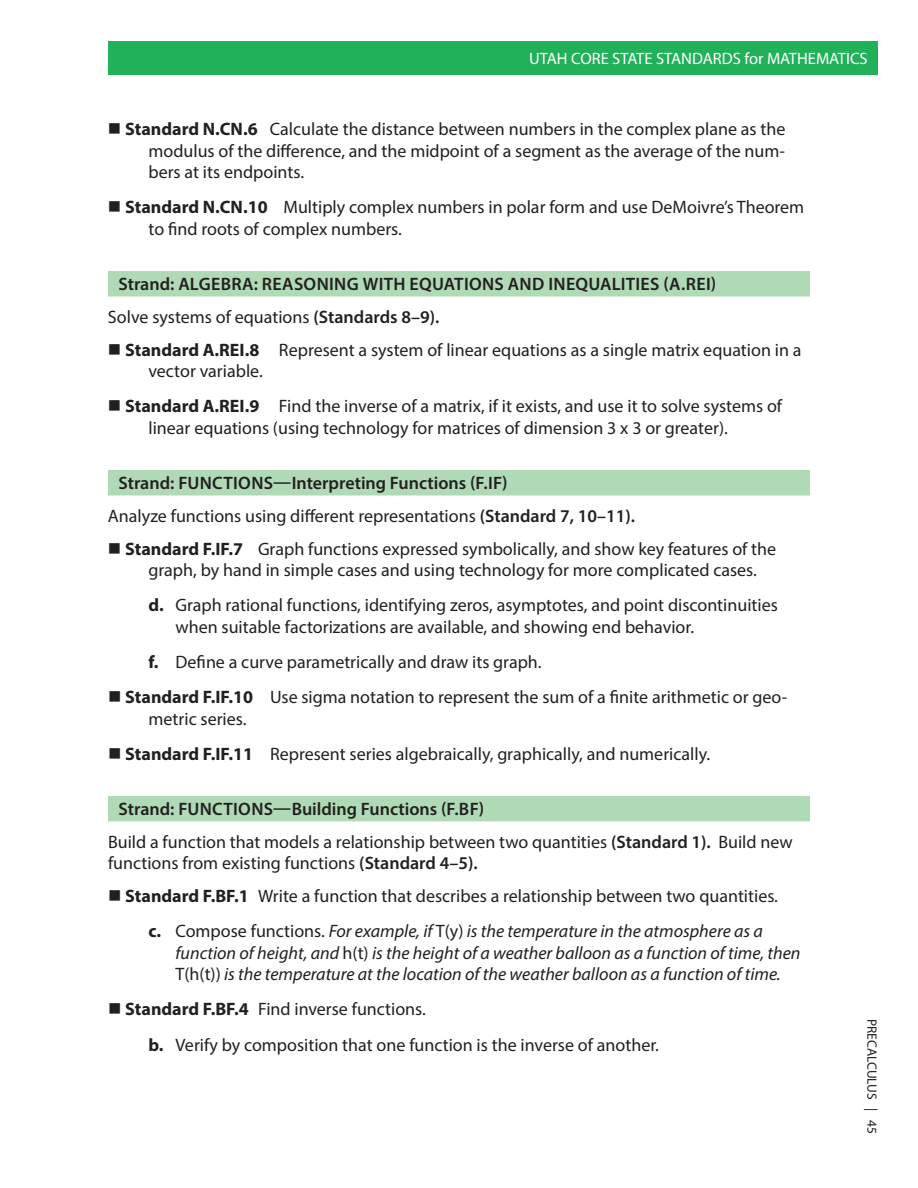
<style>
.page{position:relative;width:918px;height:1188px;background:#fff}
.page>*{position:absolute;margin:0;border:0;box-sizing:border-box;transform-origin:0 0}
.t1{font:18px/21.6px "Myriad Pro";color:#231f20}
.t2{font:italic 18px/21.6px "Myriad Pro";color:#231f20}
.t3{font:600 18px/32.7px "Myriad Pro";letter-spacing:.01em;color:#231f20}
.t4{font:16.5px "Myriad Pro";color:#fff}
.t5{font:13.5px "Myriad Pro";color:#231f20}
.s1{font-weight:700}
.s2{font-weight:400}
.s3{font-weight:600}
.s4{font-weight:700;font-style:normal}
.s5{font-style:normal}
</style>
<div class="page">
<div style="left:108px;top:41px;width:770px;height:34px;background:#21b259"></div>
<div style="left:108px;top:271px;width:702px;height:26px;background:#afdab5"></div>
<div style="left:108px;top:470px;width:702px;height:26px;background:#afdab5"></div>
<div style="left:108px;top:796px;width:702px;height:25px;background:#afdab5"></div>
<p class="t4" style="left:529px;top:48px;width:340px">UTAH CORE STATE STANDARDS for MATHEMATICS</p>
<p class="t1" style="left:148px;top:118px;width:639px;text-align:justify;text-indent:-23px"><span class="s1">Standard N.CN.6</span> Calculate the distance between numbers in the complex plane as the modulus of the difference, and the midpoint of a segment as the average of the num&shy;bers at its endpoints.</p>
<p class="t1" style="left:148px;top:196px;width:657px;text-indent:-23px"><span class="s1">Standard N.CN.10</span> Multiply complex numbers in polar form and use DeMoivre’s Theorem to find roots of complex numbers.</p>
<p class="t3" style="left:108px;top:267px;width:610px;text-indent:10px">Strand: ALGEBRA: REASONING WITH EQUATIONS AND INEQUALITIES (A.REI)<br><span class="s2">Solve systems of equations</span> (Standards 8–9).</p>
<p class="t1" style="left:148px;top:338px;width:655px;text-indent:-23px"><span class="s1">Standard A.REI.8</span> Represent a system of linear equations as a single matrix equation in a vector variable.</p>
<p class="t1" style="left:148px;top:395px;width:635px;text-indent:-23px"><span class="s1">Standard A.REI.9</span> Find the inverse of a matrix, if it exists, and use it to solve systems of linear equations (using technology for matrices of dimension 3 x 3 or greater).</p>
<p class="t3" style="left:118px;top:466px;width:391px">Strand: FUNCTIONS—Interpreting Functions (F.IF)</p>
<p class="t1" style="left:108px;top:505px;width:529px">Analyze functions using different representations <span class="s3">(Standard 7, 10–11).</span></p>
<p class="t1" style="left:125px;top:537px;width:653px"><span class="s1">Standard F.IF.7</span> Graph functions expressed symbolically, and show key features of the</p>
<p class="t1" style="left:149px;top:552px;width:631px;line-height:35.1px">graph, by hand in simple cases and using technology for more complicated cases.<br><span class="s1">d.</span> Graph rational functions, identifying zeros, asymptotes, and point discontinuities</p>
<p class="t1" style="left:176px;top:616px;width:520px">when suitable factorizations are available, and showing end behavior.</p>
<p class="t1" style="left:149px;top:651px;width:395px"><span class="s1">f.</span> Define a curve parametrically and draw its graph.</p>
<p class="t1" style="left:125px;top:686px;width:664px"><span class="s1">Standard F.IF.10</span> Use sigma notation to represent the sum of a finite arithmetic or geo-</p>
<p class="t1" style="left:125px;top:701px;width:586px;line-height:35.1px;text-indent:23px">metric series.<br><span class="s1">Standard F.IF.11</span> Represent series algebraically, graphically, and numerically.</p>
<p class="t1" style="left:108px;top:792px;width:686px;line-height:32.7px;text-indent:10px"><span class="s3">Strand: FUNCTIONS—Building Functions (F.BF)<br></span>Build a function that models a relationship between two quantities <span class="s3">(Standard 1).</span> Build new</p>
<p class="t1" style="left:125px;top:847px;width:654px;line-height:32.7px;text-indent:-17px">functions from existing functions <span class="s3">(Standard 4–5).<br></span><span class="s1">Standard F.BF.1</span> Write a function that describes a relationship between two quantities.</p>
<p class="t2" style="left:176px;top:920px;width:627px;text-indent:-27px"><span class="s4">c.</span> <span class="s5">Compose functions.</span> For example, if <span class="s5">T(y)</span> is the temperature in the atmosphere as a function of height, and <span class="s5">h(t)</span> is the height of a weather balloon as a function of time, then<br><span class="s5">T(h(t))</span> is the temperature at the location of the weather balloon as a function of time.</p>
<p class="t1" style="left:149px;top:992px;width:512px;line-height:35.1px;text-indent:-23px"><span class="s1">Standard F.BF.4</span> Find inverse functions.<br><span class="s1">b.</span> Verify by composition that one function is the inverse of another.</p>
<p class="t5" style="left:880px;top:1019px;width:117px;rotate:90deg">PRECALCULUS | 45</p>
</div>
